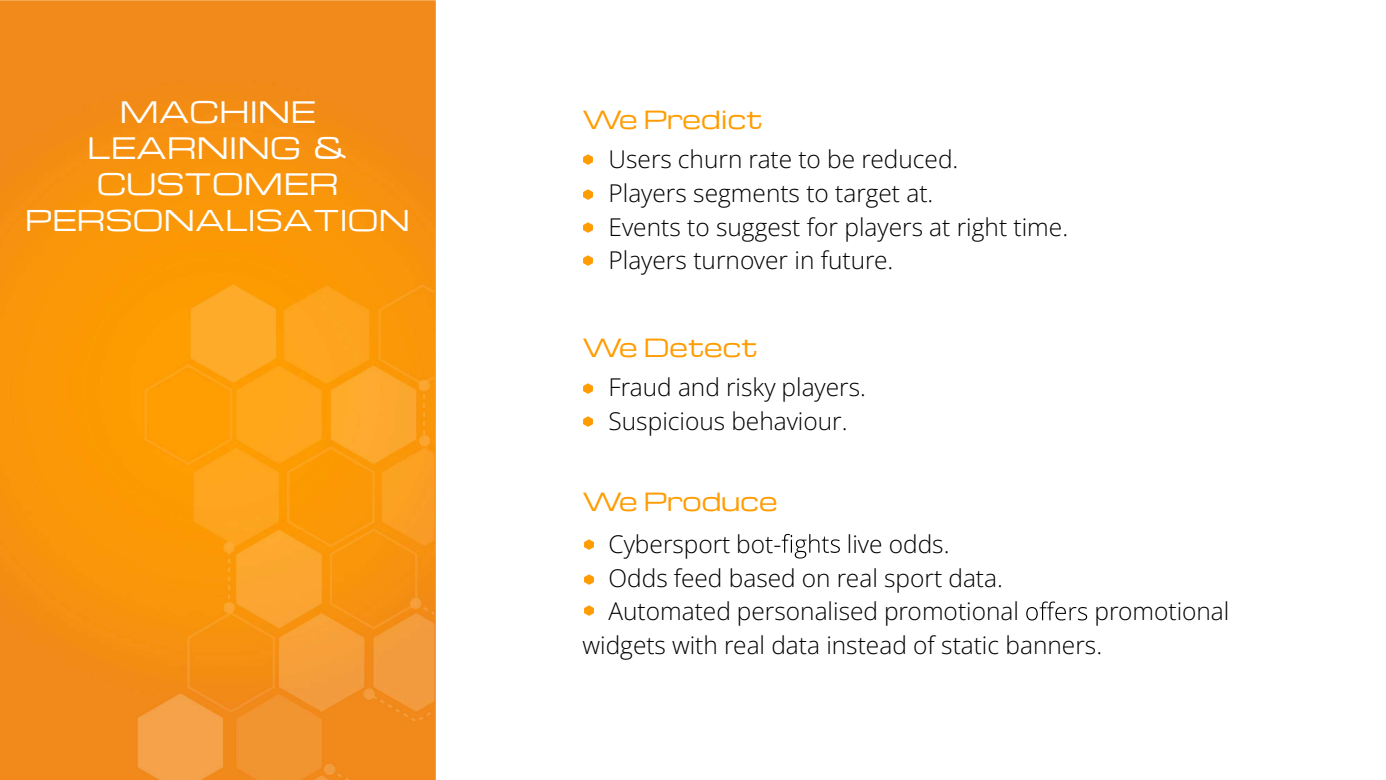
<style>
.page{position:relative;width:1386px;height:780px;background:#fff}
.page>*{position:absolute;margin:0;border:0;box-sizing:border-box;transform-origin:0 0}
.t1{font:28.88px/36px "Michroma";color:#fff;text-align:center}
.t2{font:28px "Michroma";color:#fff}
.t3{font:300 24.5px/33.8px "Open Sans";color:#000}
.t4{font:24.5px "Michroma";color:#ff9c01}
</style>
<div class="page">
<img style="left:0;top:0;width:435px;height:779px">
<svg style="left:781px;top:533px;width:58px;height:25px"></svg>
<svg style="left:1026px;top:601px;width:61px;height:19px"></svg>
<svg style="left:583px;top:154px;width:9px;height:10px"></svg>
<svg style="left:583px;top:189px;width:9px;height:10px"></svg>
<svg style="left:583px;top:255px;width:9px;height:10px"></svg>
<svg style="left:584px;top:539px;width:9px;height:10px"></svg>
<svg style="left:583px;top:222px;width:9px;height:10px"></svg>
<svg style="left:583px;top:383px;width:9px;height:10px"></svg>
<svg style="left:583px;top:416px;width:9px;height:10px"></svg>
<svg style="left:584px;top:574px;width:9px;height:10px"></svg>
<svg style="left:584px;top:605px;width:9px;height:10px"></svg>
<p class="t1" style="left:87px;top:93px;width:262px">MACHINE<br>LEARNING &amp;<br>CUSTOMER</p>
<p class="t2" style="left:25px;top:199px;width:387px">PERSONALISATION</p>
<p class="t4" style="left:582px;top:101px;width:182px">We Predict</p>
<p class="t3" style="left:608px;top:141px;width:461px">Users churn rate to be reduced.<br>Players segments to target at.<br>Events to suggest for players at right time.<br>Players turnover in future.</p>
<p class="t4" style="left:582px;top:329px;width:177px">We Detect</p>
<p class="t3" style="left:608px;top:369px;width:259px">Fraud and risky players.<br>Suspicious behaviour.</p>
<p class="t4" style="left:582px;top:482px;width:197px">We Produce</p>
<p class="t3" style="left:608px;top:526px;width:174px">Cybersport bot-</p>
<p class="t3" style="left:608px;top:526px;width:412px;text-indent:238px">live odds.<br>Odds feed based on real sport data.<br>Automated personalised promotional</p>
<p class="t3" style="left:582px;top:593px;width:648px;text-indent:512px">promotional widgets with real data instead of static banners.</p>
</div>
